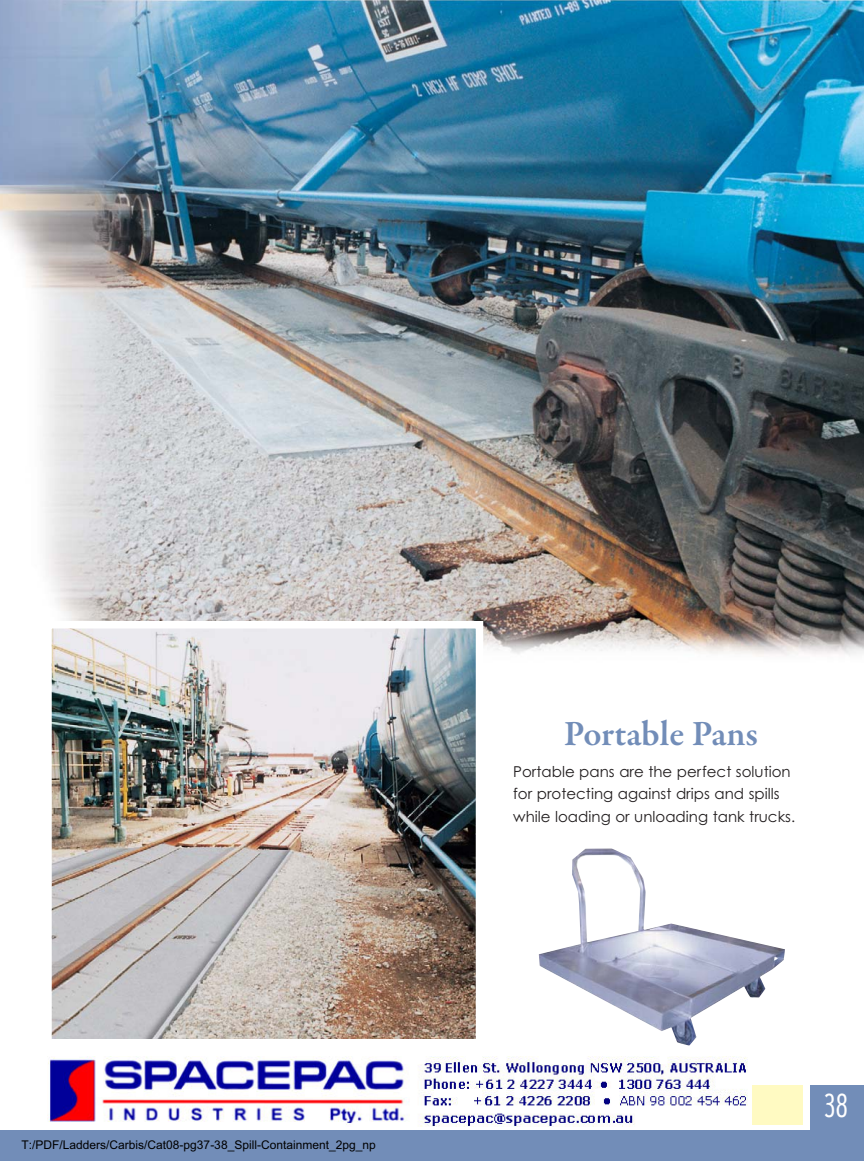
<style>
.page{position:relative;width:864px;height:1161px;background:#fff}
.page>*{position:absolute;margin:0;border:0;box-sizing:border-box;transform-origin:0 0}
.t1{font:600 36px "Garamond Premr Pro";letter-spacing:-.005em;color:#728db8}
.t2{font:30px "Arquitectura";color:#fff}
.t3{font:15px/22.5px "Century Gothic";color:#231f20}
.t4{font:12px "Arial";color:#000}
</style>
<div class="page">
<img style="left:0;top:0;width:864px;height:656px">
<div style="left:0;top:1131px;width:864px;height:30px;background:#728db8"></div>
<img style="left:53px;top:630px;width:421px;height:408px">
<div style="left:44px;top:621px;width:439px;height:426px;border:8px solid #fff"></div>
<img style="left:539px;top:848px;width:246px;height:198px">
<div style="left:810px;top:1085px;width:54px;height:76px;background:#728db8"></div>
<div style="left:514px;top:1085px;width:289px;height:40px;background:#fffac2"></div>
<img style="left:48px;top:1057px;width:703px;height:69px">
<p class="t4" style="left:22px;top:1140px;width:356px">T:/PDF/Ladders/Carbis/Cat08-pg37-38_Spill-Containment_2pg_np</p>
<h1 class="t1" style="left:564px;top:712px;width:196px">Portable Pans</h1>
<p class="t3" style="left:513px;top:762px;width:283px">Portable pans are the perfect solution for protecting against drips and spills while loading or unloading tank trucks.</p>
<h2 class="t2" style="left:824px;top:1088px;width:25px">38</h2>
</div>
